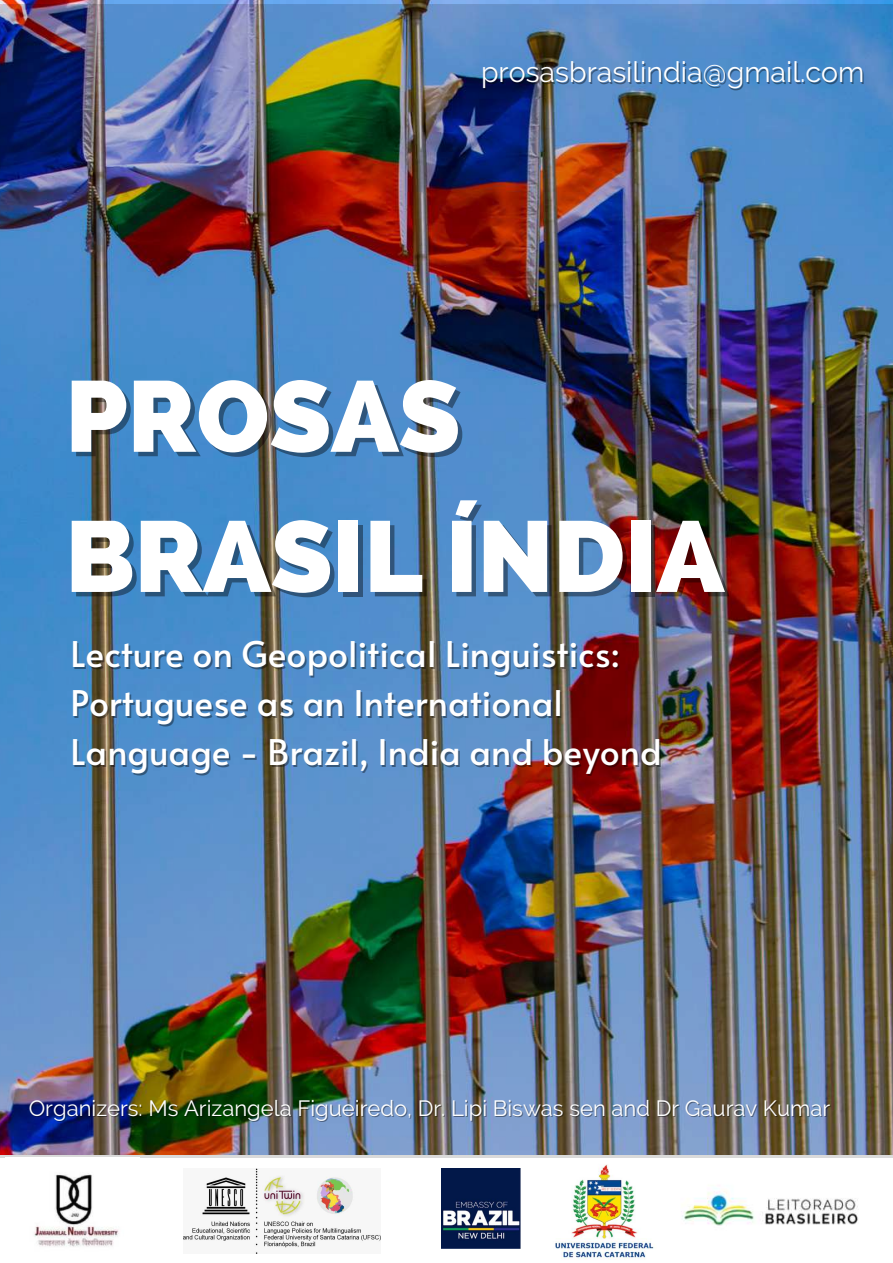
<style>
.page{position:relative;width:893px;height:1263px;background:#fff}
.page>*{position:absolute;margin:0;border:0;box-sizing:border-box;transform-origin:0 0}
.t1{font:800 100.2px "Raleway";color:#fff}
.t2{font:35.25px/49px "Alata";color:#fff}
.t3{font:28.58px "Raleway";color:#fff}
.t4{font:22.05px "Raleway";color:#fff}
</style>
<div class="page">
<img style="left:0;top:4px;width:893px;height:1153px">
<img style="left:681px;top:1188px;width:177px;height:38px">
<img style="left:441px;top:1168px;width:80px;height:80px">
<img style="left:34px;top:1173px;width:85px;height:74px">
<img style="left:184px;top:1168px;width:197px;height:85px">
<img style="left:555px;top:1164px;width:99px;height:96px">
<p class="t3" style="left:481px;top:55px;width:385px">prosasbrasilindia@gmail.com</p>
<p class="t1" style="left:66px;top:358px;width:396px">PROSAS</p>
<p class="t1" style="left:66px;top:498px;width:660px">BRASIL ÍNDIA</p>
<p class="t2" style="left:70px;top:628px;width:593px">Lecture on Geopolitical Linguistics:<br>Portuguese as an International<br>Language - Brazil, India and beyond</p>
<p class="t4" style="left:29px;top:1095px;width:803px">Organizers: Ms Arizangela Figueiredo, Dr. Lipi Biswas sen and Dr Gaurav Kumar</p>
</div>
